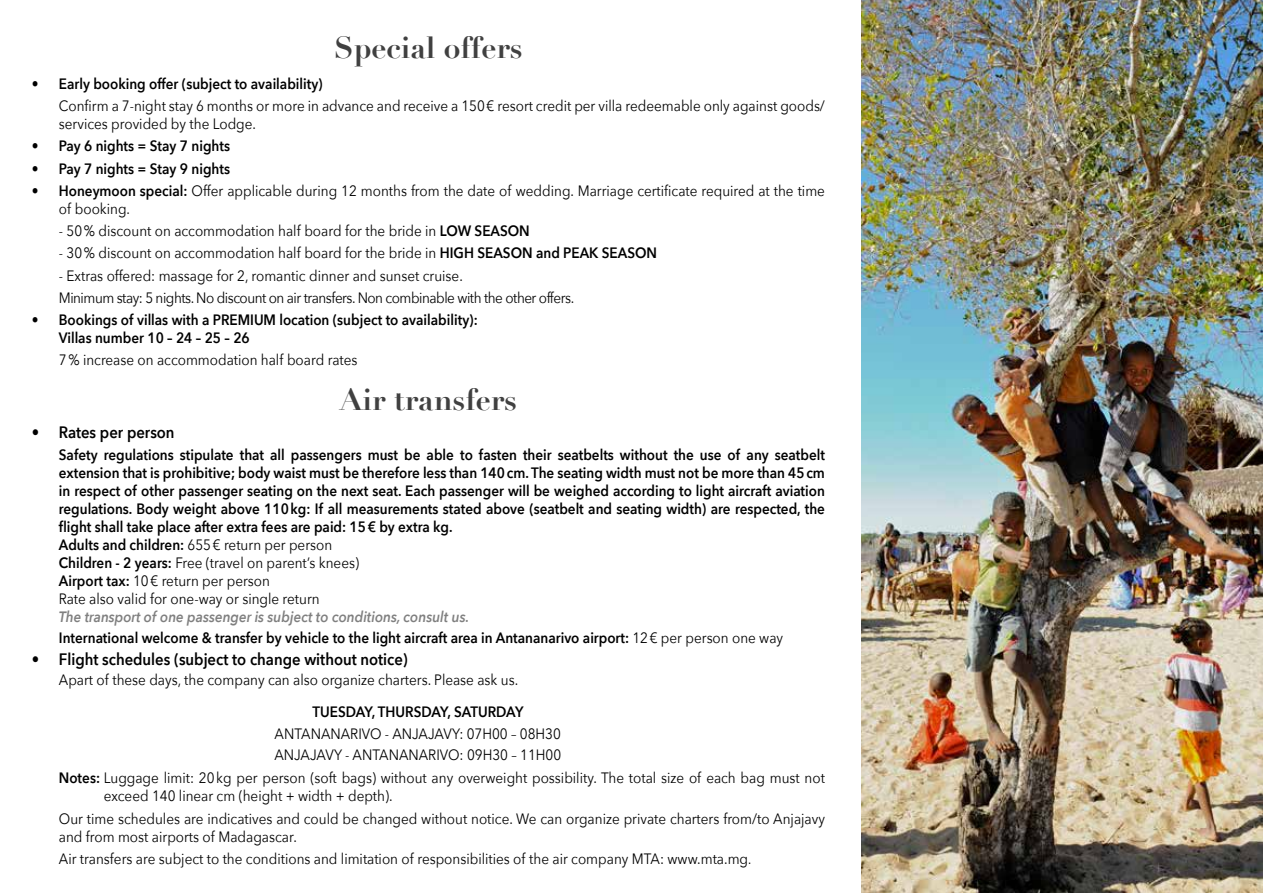
<style>
.page{position:relative;width:1263px;height:893px;background:#fff}
.page>*{position:absolute;margin:0;border:0;box-sizing:border-box;transform-origin:0 0}
.t1{font:700 30px "Didot";color:#404040}
.t2{font:600 16.5px "Avenir Next";color:#000;scale:.9 1}
.t3{font:600 15px/18px "Avenir Next";color:#000;scale:.9 1}
.t4{font:15px/18px "Avenir Next";color:#000;scale:.9 1}
.t5{font:15px/22.2px "Avenir Next";letter-spacing:-.035em;color:#000;scale:.9 1}
.s1{font-weight:600}
.s2{font-weight:400}
.s3{font-style:italic;color:#7f7f7f}
.s4{font-family:"Arial Narrow"}
</style>
<div class="page">
<img style="left:861px;top:0;width:402px;height:893px">
<h1 class="t1" style="left:334px;top:29px;width:190px">Special offers</h1>
<p class="t3" style="left:32px;top:74px;width:325px">• Early booking offer (subject to availability)</p>
<p class="t4" style="left:59px;top:96px;width:853px">Confirm a 7-night stay 6 months or more in advance and receive a 150€ resort credit per villa redeemable only against goods/ services provided by the Lodge.</p>
<p class="t3" style="left:32px;top:137px;width:222px">• Pay 6 nights = Stay 7 nights</p>
<p class="t3" style="left:32px;top:159px;width:222px">• Pay 7 nights = Stay 9 nights</p>
<p class="t4" style="left:59px;top:181px;width:853px;text-indent:-27px"><span class="s1">• Honeymoon special:</span> Offer applicable during 12 months from the date of wedding. Marriage certificate required at the time of booking.</p>
<p class="t4" style="left:59px;top:221px;width:525px">- 50% discount on accommodation half board for the bride in <span class="s1">LOW SEASON</span></p>
<p class="t4" style="left:59px;top:243px;width:666px">- 30% discount on accommodation half board for the bride in <span class="s1">HIGH SEASON and PEAK SEASON</span></p>
<p class="t5" style="left:59px;top:264px;width:574px">- Extras offered: massage for 2, romantic dinner and sunset cruise.<br>Minimum stay: 5 nights. No discount on air transfers. Non combinable with the other offers.</p>
<p class="t3" style="left:59px;top:310px;width:467px;text-indent:-27px">• Bookings of villas with a PREMIUM location (subject to availability):<br>Villas number 10 – 24 – 25 – 26</p>
<p class="t4" style="left:59px;top:350px;width:333px">7% increase on accommodation half board rates</p>
<h1 class="t1" style="left:340px;top:380px;width:179px">Air transfers</h1>
<p class="t2" style="left:32px;top:418px;width:160px">• Rates per person</p>
<p class="t3" style="left:59px;top:446px;width:853px">Safety regulations stipulate that all passengers must be able to fasten their seatbelts without the use of any seatbelt extension that is prohibitive; body waist must be therefore less than 140cm. The seating width must not be more than 45cm in respect of other passenger seating on the next seat. Each passenger will be weighed according to light aircraft aviation regulations. Body weight above 110kg: If all measurements stated above (seatbelt and seating width) are respected, the flight shall take place after extra fees are paid: 15€ by extra kg.<br>Adults and children: <span class="s2">655€ return per person<br></span>Children - 2 years: <span class="s2">Free (travel on parent’s knees)<br></span>Airport tax: <span class="s2">10€ return per person<br>Rate also valid for one-way or single return</span></p>
<p class="t3" style="left:59px;top:607px;width:806px;line-height:20.1px"><span class="s3">The transport of one passenger is subject to conditions, consult us.<br></span>International welcome &amp; transfer by vehicle to the light aircraft area in Antananarivo airport: <span class="s2">12€ per person one way</span></p>
<p class="t2" style="left:32px;top:645px;width:419px">• Flight schedules (subject to change without notice)</p>
<p class="t4" style="left:59px;top:670px;width:512px">Apart of these days, the company can also organize charters. Please ask us.</p>
<p class="t3" style="left:312px;top:703px;width:236px">TUESDAY, THURSDAY, SATURDAY</p>
<p class="t4" style="left:274px;top:722px;width:320px;line-height:21.3px">ANTANANARIVO - ANJAJAVY: 07H00 – 08H30<br>ANJAJAVY - ANTANANARIVO: 09H30 – 11H00</p>
<p class="t4" style="left:104px;top:769px;width:803px;text-indent:-45px"><span class="s1">Notes:</span> Luggage limit: 20kg per person (soft bags) without any overweight possibility. The total size of each bag must not exceed 140 linear cm (height + width + depth).</p>
<p class="t4" style="left:59px;top:809px;width:853px">Our time schedules are indicatives and could be changed without notice. We can organize private charters from/to Anjajavy and from most airports of Madagascar.</p>
<p class="t4" style="left:59px;top:849px;width:771px">Air transfers are subject to the conditions and limitation of responsibilities of the air company MTA: www.mta.mg<span class="s4">.</span></p>
</div>
